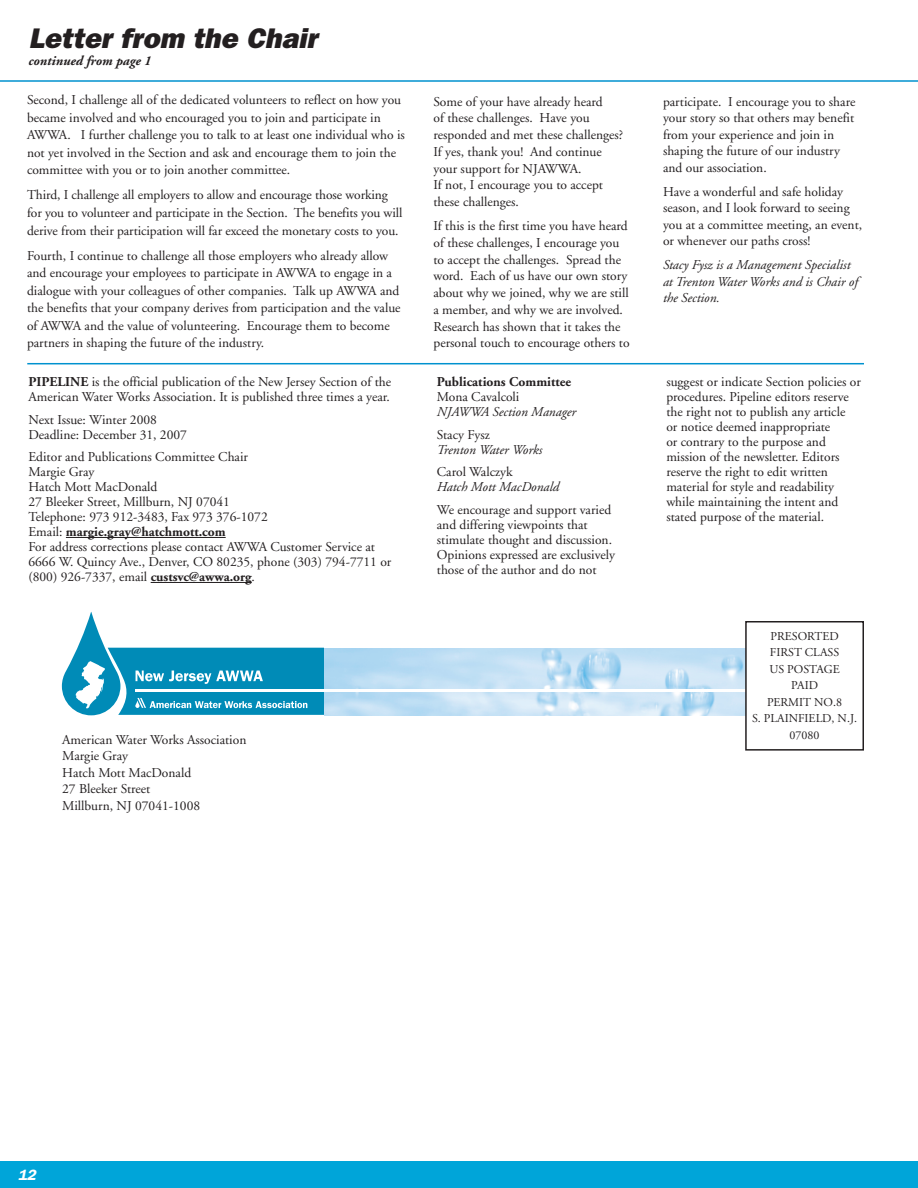
<style>
.page{position:relative;width:918px;height:1188px;background:#fff}
.page>*{position:absolute;margin:0;border:0;box-sizing:border-box;transform-origin:0 0}
.t1{font:italic 800 28.5px "Franklin Gothic";color:#231f20}
.t2{font:italic 600 15px "Franklin Gothic";color:#fff}
.t3{font:13.5px/15px "Adobe Garamond";color:#231f20}
.t4{font:italic 13.5px/16.5px "Adobe Garamond";color:#231f20}
.t5{font:700 13.5px "Adobe Garamond";color:#231f20}
.t6{font:italic 700 13.5px "Adobe Garamond";color:#231f20}
.t7{font:12px/16.5px "Adobe Garamond";color:#231f20;text-align:center}
.s1{font-weight:700}
</style>
<div class="page">
<div style="left:0;top:1161px;width:918px;height:27px;background:#00a5d9"></div>
<img style="left:324px;top:648px;width:421px;height:68px">
<svg style="left:62px;top:612px;width:262px;height:103px"></svg>
<hr style="left:324px;top:689px;width:540px;height:2px;background:#fff">
<div style="left:745px;top:621px;width:119px;height:130px;border:2px solid #231f20"></div>
<hr style="left:66px;top:537px;width:160px;height:1px;background:#231f20">
<hr style="left:151px;top:582px;width:33px;height:1px;background:#231f20">
<hr style="left:183px;top:582px;width:69px;height:1px;background:#231f20">
<hr style="left:0;top:80px;width:918px;height:2px;background:#0092cf">
<hr style="left:27px;top:363px;width:837px;height:1px;background:#0092cf">
<h1 class="t1" style="left:29px;top:28px;width:295px">Letter from the Chair</h1>
<p class="t6" style="left:29px;top:55px;width:124px">continued from page 1</p>
<p class="t3" style="left:27px;top:92px;width:379px;line-height:17.5px">Second, I challenge all of the dedicated volunteers to reflect on how you became involved and who encouraged you to join and participate in AWWA. I further challenge you to talk to at least one individual who is not yet involved in the Section and ask and encourage them to join the committee with you or to join another committee.</p>
<p class="t3" style="left:27px;top:188px;width:377px;line-height:17.5px">Third, I challenge all employers to allow and encourage those working for you to volunteer and participate in the Section. The benefits you will derive from their participation will far exceed the monetary costs to you.</p>
<p class="t3" style="left:27px;top:248px;width:375px;line-height:17.5px">Fourth, I continue to challenge all those employers who already allow and encourage your employees to participate in AWWA to engage in a dialogue with your colleagues of other companies. Talk up AWWA and the benefits that your company derives from participation and the value of AWWA and the value of volunteering. Encourage them to become partners in shaping the future of the industry.</p>
<p class="t3" style="left:28px;top:376px;width:364px"><span class="s1">PIPELINE</span> is the official publication of the New Jersey Section of the<br>American Water Works Association. It is published three times a year.</p>
<p class="t3" style="left:28px;top:413px;width:160px">Next Issue: Winter 2008<br>Deadline: December 31, 2007</p>
<p class="t3" style="left:28px;top:451px;width:364px">Editor and Publications Committee Chair<br>Margie Gray<br>Hatch Mott MacDonald<br>27 Bleeker Street, Millburn, NJ 07041<br>Telephone: 973 912-3483, Fax 973 376-1072<br>Email: <span class="s1">margie.gray@hatchmott.com<br></span>For address corrections please contact AWWA Customer Service at 6666 W. Quincy Ave., Denver, CO 80235, phone (303) 794-7711 or (800) 926-7337, email <span class="s1">custsvc@awwa.org</span>.</p>
<p class="t3" style="left:434px;top:94px;width:191px;line-height:16.6px">Some of your have already heard<br>of these challenges. Have you responded and met these challenges?<br>If yes, thank you! And continue your support for NJAWWA.<br>If not, I encourage you to accept these challenges.</p>
<p class="t3" style="left:434px;top:219px;width:198px;line-height:16.6px">If this is the first time you have heard of these challenges, I encourage you to accept the challenges. Spread the word. Each of us have our own story about why we joined, why we are still a member, and why we are involved.<br>Research has shown that it takes the personal touch to encourage others to</p>
<p class="t5" style="left:437px;top:376px;width:136px">Publications Committee</p>
<p class="t3" style="left:437px;top:391px;width:84px">Mona Cavalcoli</p>
<p class="t4" style="left:437px;top:405px;width:141px">NJAWWA Section Manager</p>
<p class="t3" style="left:437px;top:428px;width:54px">Stacy Fysz</p>
<p class="t4" style="left:437px;top:442px;width:107px">Trenton Water Works</p>
<p class="t3" style="left:437px;top:466px;width:77px">Carol Walczyk</p>
<p class="t4" style="left:437px;top:480px;width:124px">Hatch Mott MacDonald</p>
<p class="t3" style="left:437px;top:503px;width:180px">We encourage and support varied and differing viewpoints that stimulate thought and discussion.<br>Opinions expressed are exclusively those of the author and do not</p>
<p class="t3" style="left:62px;top:732px;width:186px;line-height:16.5px">American Water Works Association<br>Margie Gray<br>Hatch Mott MacDonald<br>27 Bleeker Street<br>Millburn, NJ 07041-1008</p>
<p class="t3" style="left:663px;top:94px;width:194px;line-height:16.5px">participate. I encourage you to share your story so that others may benefit from your experience and join in shaping the future of our industry and our association.</p>
<p class="t3" style="left:663px;top:184px;width:201px;line-height:16.5px">Have a wonderful and safe holiday season, and I look forward to seeing you at a committee meeting, an event, or whenever our paths cross!</p>
<p class="t4" style="left:663px;top:258px;width:196px">Stacy Fysz is a Management Specialist at Trenton Water Works and is Chair of the Section.</p>
<p class="t3" style="left:666px;top:376px;width:196px">suggest or indicate Section policies or procedures. Pipeline editors reserve the right not to publish any article<br>or notice deemed inappropriate<br>or contrary to the purpose and mission of the newsletter. Editors reserve the right to edit written material for style and readability while maintaining the intent and stated purpose of the material.</p>
<p class="t7" style="left:752px;top:629px;width:107px">PRESORTED<br>FIRST CLASS<br>US POSTAGE<br>PAID<br>PERMIT NO.8<br>S. PLAINFIELD, N.J.<br>07080</p>
<p class="t2" style="left:18px;top:1170px;width:22px">12</p>
</div>
